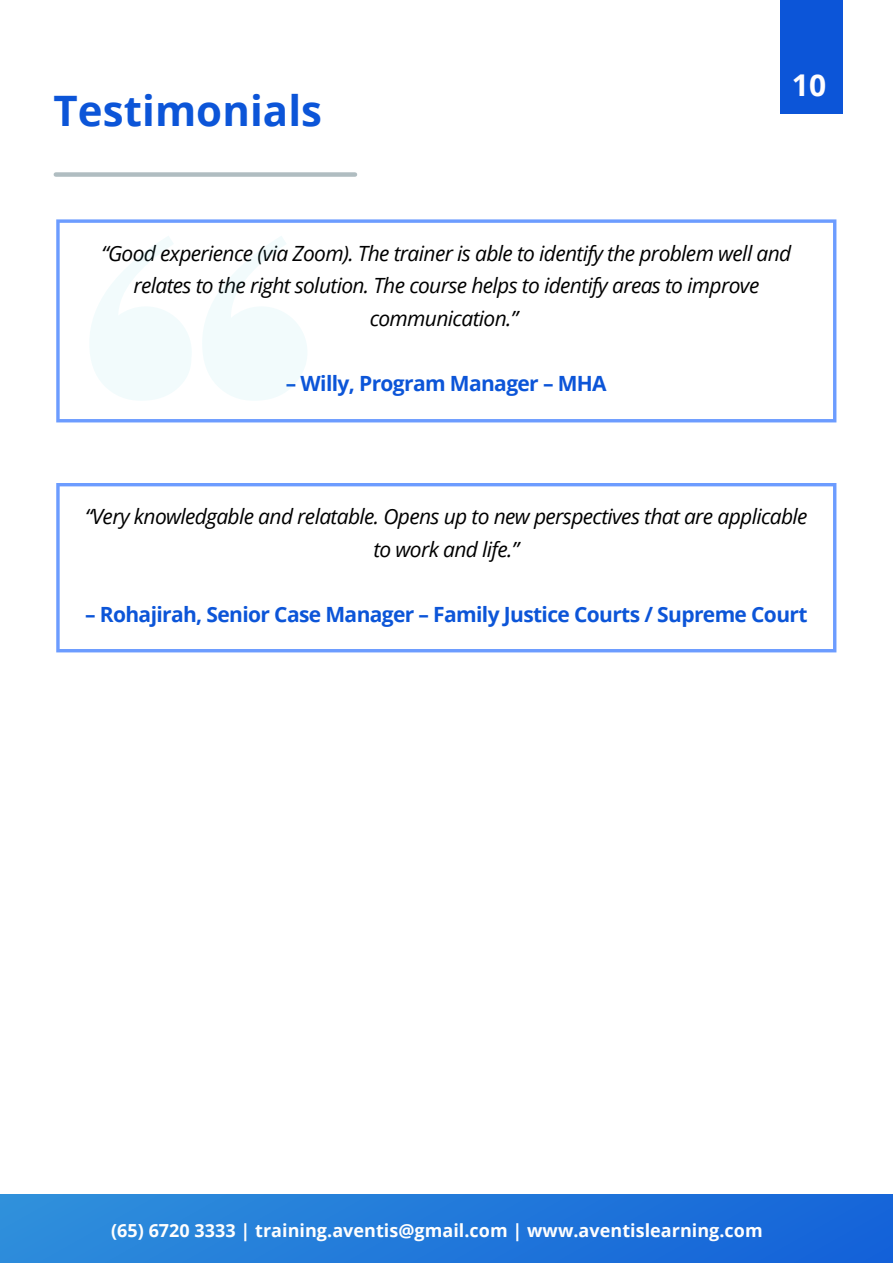
<style>
.page{position:relative;width:893px;height:1264px;background:#fff}
.page>*{position:absolute;margin:0;border:0;box-sizing:border-box;transform-origin:0 0}
.t1{font:700 42px "Open Sans";color:#0c55d8}
.t2{font:700 30px "Open Sans";color:#fffdfe}
.t3{font:italic 21px/32.5px "Open Sans";letter-spacing:-.03em;color:#000;text-align:center}
.t4{font:700 21px "Open Sans";letter-spacing:-.03em;color:#0c55d8}
.t5{font:700 18px "Open Sans";color:#fefefe}
</style>
<div class="page">
<div style="left:780px;top:0;width:63px;height:114px;background:#0c55d8"></div>
<div style="left:56px;top:172px;width:299px;height:5px;background:#b0bdc1"></div>
<div style="left:0;top:1194px;width:892px;height:68px;background:linear-gradient(to right,#2e8fdb,#1463d9)"></div>
<svg style="left:56px;top:219px;width:780px;height:203px"></svg>
<svg style="left:56px;top:483px;width:780px;height:169px"></svg>
<svg style="left:89px;top:235px;width:103px;height:166px"></svg>
<svg style="left:202px;top:235px;width:105px;height:166px"></svg>
<h1 class="t1" style="left:54px;top:81px;width:270px">Testimonials</h1>
<h2 class="t2" style="left:791px;top:64px;width:36px">10</h2>
<p class="t3" style="left:101px;top:236px;width:691px">“Good experience (via Zoom). The trainer is able to identify the problem well and relates to the right solution. The course helps to identify areas to improve communication.”</p>
<p class="t4" style="left:286px;top:368px;width:322px">– Willy, Program Manager – MHA</p>
<p class="t3" style="left:85px;top:499px;width:724px">“Very knowledgable and relatable. Opens up to new perspectives that are applicable to work and life.”</p>
<p class="t4" style="left:85px;top:599px;width:723px">– Rohajirah, Senior Case Manager – Family Justice Courts / Supreme Court</p>
<p class="t5" style="left:111px;top:1217px;width:653px">(65) 6720 3333 | training.aventis@gmail.com | www.aventislearning.com</p>
</div>
